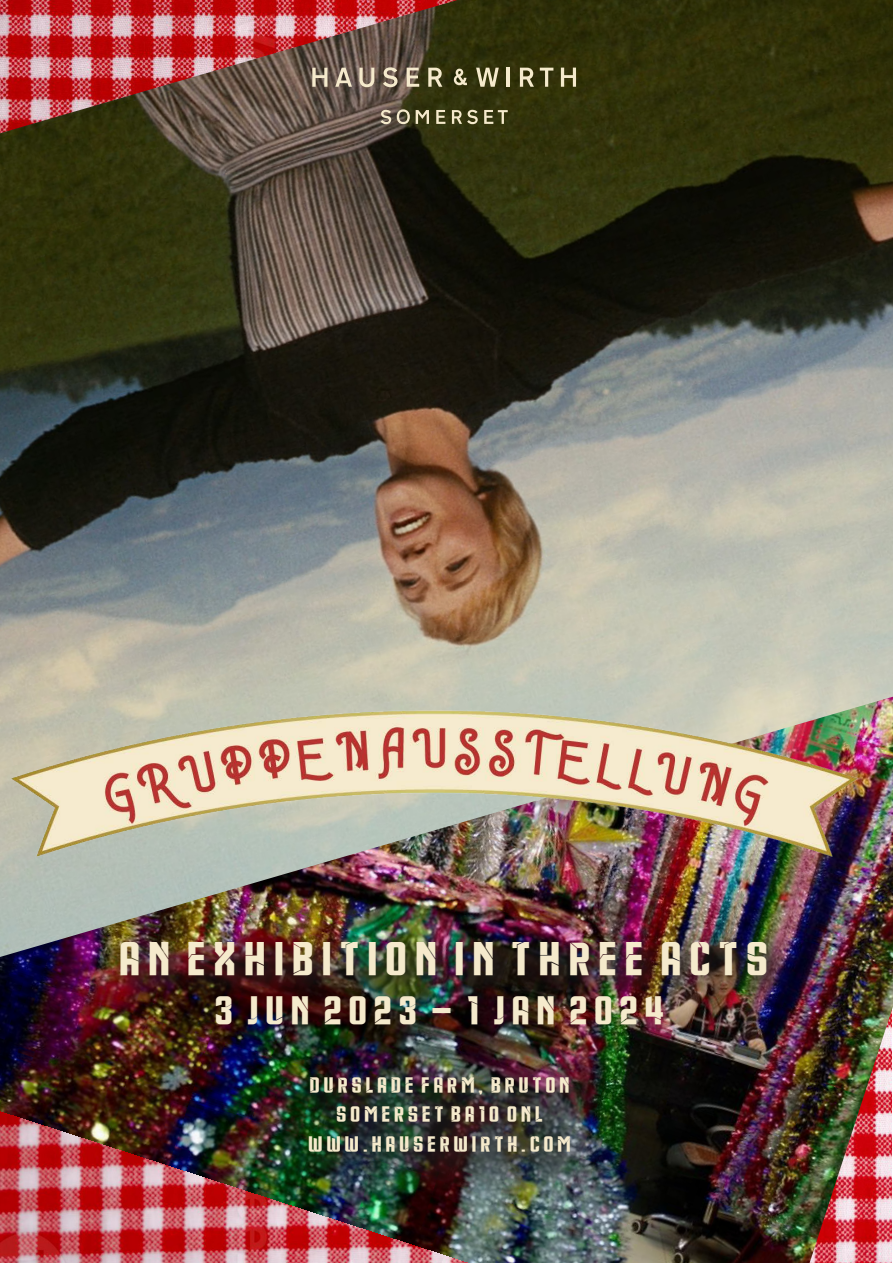
<style>
.page{position:relative;width:893px;height:1263px;background:#fff}
.page>*{position:absolute;margin:0;border:0;box-sizing:border-box;transform-origin:0 0}
.HW_türplakat_copy{font:48.3px "Sausage Master";color:#f5eacc}
.HW_türplakat_copy-2{font:40.95px "Sausage Master";letter-spacing:.005em;color:#f5eacc}
.HW_türplakat_copy-3{font:22.35px "Sausage Master";letter-spacing:.01em;color:#f5eacc}
.s1{font-family:"New Transport";font-weight:700}
</style>
<div class="page">
<img style="left:0;top:957px;width:893px;height:306px">
<img style="left:0;top:0;width:893px;height:957px">
<svg style="left:381px;top:110px;width:10px;height:14px"></svg>
<svg style="left:397px;top:109px;width:13px;height:15px"></svg>
<svg style="left:416px;top:110px;width:13px;height:14px"></svg>
<svg style="left:436px;top:110px;width:9px;height:14px"></svg>
<svg style="left:452px;top:110px;width:26px;height:14px"></svg>
<svg style="left:484px;top:110px;width:24px;height:14px"></svg>
<svg style="left:561px;top:68px;width:15px;height:19px"></svg>
<svg style="left:540px;top:68px;width:13px;height:19px"></svg>
<svg style="left:520px;top:68px;width:14px;height:19px"></svg>
<hr style="left:507px;top:68px;width:3px;height:19px;background:#f5eacc">
<svg style="left:476px;top:68px;width:23px;height:19px"></svg>
<svg style="left:454px;top:69px;width:13px;height:17px"></svg>
<svg style="left:428px;top:68px;width:14px;height:19px"></svg>
<svg style="left:407px;top:68px;width:12px;height:19px"></svg>
<svg style="left:383px;top:67px;width:15px;height:20px"></svg>
<svg style="left:359px;top:68px;width:15px;height:19px"></svg>
<svg style="left:335px;top:68px;width:17px;height:19px"></svg>
<svg style="left:312px;top:68px;width:15px;height:19px"></svg>
<div style="left:111px;top:932px;width:680px;height:68px;background:#231f20;opacity:.75"></div>
<div style="left:288px;top:1055px;width:329px;height:145px;background:#231f20;opacity:.75"></div>
<img style="left:9px;top:694px;width:870px;height:179px">
<p class="HW_türplakat_copy" style="left:115px;top:937px;width:658px">AN EXHIBITION IN THREE ACTS</p>
<p class="HW_türplakat_copy-2" style="left:211px;top:992px;width:458px">3 JUN 2023 <span class="s1">–</span> 1 JAN 2024</p>
<p class="HW_türplakat_copy-3" style="left:308px;top:1074px;width:265px">DURSLADE FARM, BRUTON</p>
<p class="HW_türplakat_copy-3" style="left:335px;top:1104px;width:211px">SOMERSET BA10 0NL</p>
<p class="HW_türplakat_copy-3" style="left:307px;top:1134px;width:268px">WWW.HAUSERWIRTH.COM</p>
</div>
